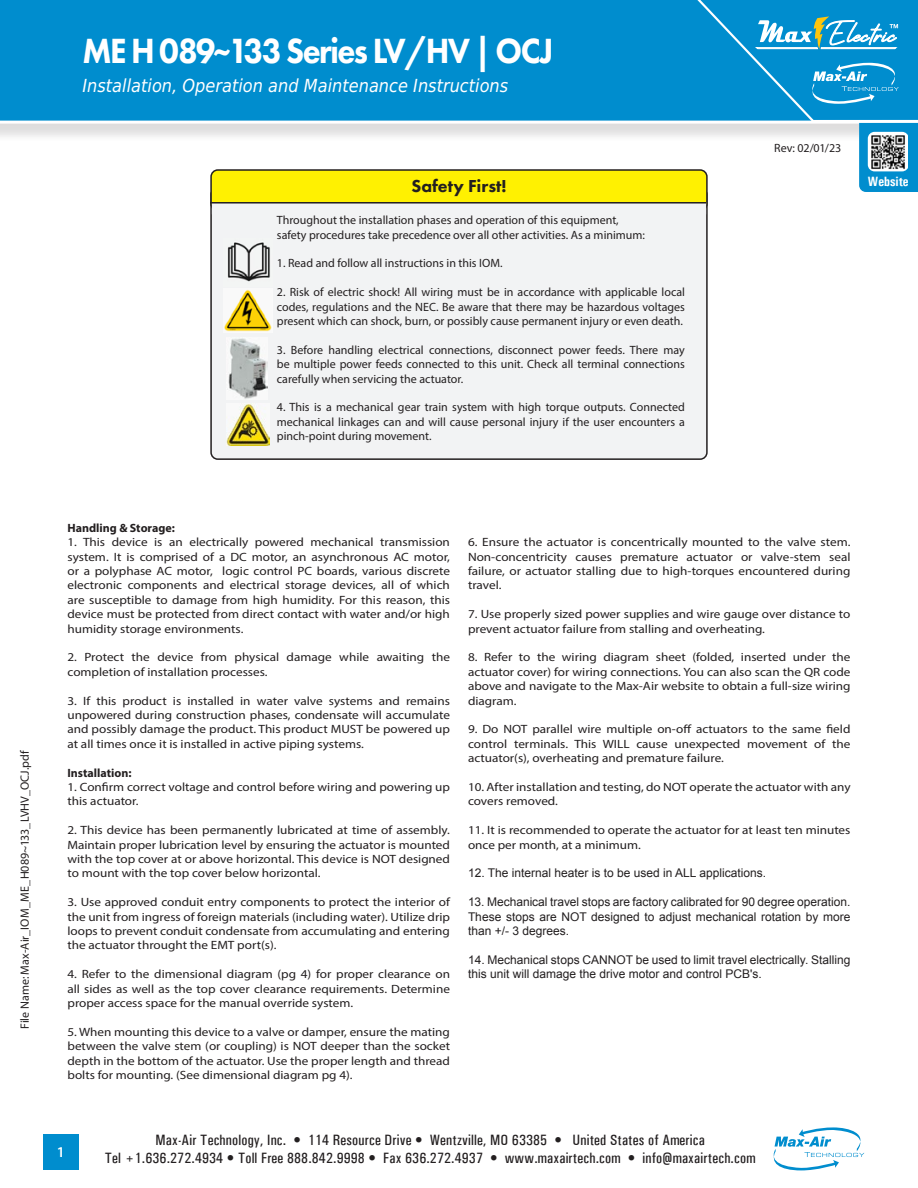
<style>
.page{position:relative;width:918px;height:1188px;background:#fff}
.page>*{position:absolute;margin:0;border:0;box-sizing:border-box;transform-origin:0 0}
.Heading2{font:800 36.3px "Futura PT";letter-spacing:-.05em;color:#fff;scale:.91 1}
.Heading2-2{font:italic 18px "DejaVu Sans Condensed";color:#fff}
.t1{font:800 18px "Futura PT";color:#231f20}
.Table_Style{font:500 condensed 15px "Univers";letter-spacing:.01em;color:#231f20}
.Heading2-3{font:600 15px "Myriad Pro";color:#fff}
.t2{font:700 condensed 13.5px "Univers";color:#fff}
.t3{font:12px/14.4px "Myriad Pro";color:#231f20;text-align:justify;scale:1.1 1}
.t4{font:12px/14.4px "Myriad Pro";color:#231f20;text-align:justify}
.t5{font:12px/14.4px "Arial";color:#231f20;text-align:justify}
.t6{font:700 12px "Myriad Pro";color:#231f20}
</style>
<div class="page">
<div style="left:0;top:0;width:918px;height:142px;background:#231f20;opacity:.15"></div>
<div style="left:0;top:0;width:656px;height:124px;background:#008dce"></div>
<div style="left:859px;top:111px;width:59px;height:81px;background:#008dce;border-radius:7px"></div>
<img style="left:868px;top:132px;width:40px;height:39px">
<div style="left:909px;top:112px;width:9px;height:80px;background:#008dce"></div>
<svg style="left:656px;top:0;width:262px;height:124px"></svg>
<svg style="left:774px;top:1128px;width:90px;height:42px"></svg>
<div style="left:43px;top:1134px;width:35px;height:35px;background:#008dce"></div>
<div style="left:211px;top:188px;width:496px;height:271px;background:#f2f3f4;border-radius:7px"></div>
<div style="left:210px;top:187px;width:498px;height:273px;border:2px solid #231f20;border-radius:7px"></div>
<div style="left:211px;top:170px;width:496px;height:41px;background:#fff101;border-radius:7px"></div>
<div style="left:210px;top:169px;width:498px;height:42px;border:2px solid #231f20;border-radius:7px"></div>
<img style="left:224px;top:242px;width:48px;height:89px">
<img style="left:226px;top:404px;width:44px;height:41px">
<img style="left:226px;top:338px;width:41px;height:61px">
<div style="left:212px;top:203px;width:494px;height:11px;background:#f2f3f4"></div>
<hr style="left:210px;top:202px;width:496px;height:2px;background:#231f20">
<p class="Heading2" style="left:82px;top:28px;width:519px">ME H 089~133 Series LV/HV | OCJ</p>
<p class="Heading2-2" style="left:82px;top:72px;width:427px">Installation, Operation and Maintenance Instructions</p>
<p class="t1" style="left:411px;top:175px;width:97px">Safety First!</p>
<p class="t4" style="left:277px;top:213px;width:370px">Throughout the installation phases and operation of this equipment, safety procedures take precedence over all other activities. As a minimum:</p>
<p class="t4" style="left:277px;top:256px;width:227px">1. Read and follow all instructions in this IOM.</p>
<p class="t4" style="left:277px;top:285px;width:410px">2. Risk of electric shock! All wiring must be in accordance with applicable local codes, regulations and the NEC. Be aware that there may be hazardous voltages present which can shock, burn, or possibly cause permanent injury or even death.</p>
<p class="t4" style="left:277px;top:342px;width:410px">3. Before handling electrical connections, disconnect power feeds. There may be multiple power feeds connected to this unit. Check all terminal connections carefully when servicing the actuator.</p>
<p class="t4" style="left:277px;top:400px;width:410px">4. This is a mechanical gear train system with high torque outputs. Connected mechanical linkages can and will cause personal injury if the user encounters a pinch-point during movement.</p>
<p class="t4" style="left:774px;top:141px;width:69px">Rev: 02/01/23</p>
<p class="t2" style="left:868px;top:173px;width:42px">Website</p>
<p class="t4" style="left:17px;top:1029px;width:281px;rotate:-90deg">File Name: Max-Air_IOM_ME_H089~133_LVHV_OCJ.pdf</p>
<p class="t6" style="left:68px;top:520px;width:109px">Handling &amp; Storage:</p>
<p class="t3" style="left:68px;top:535px;width:349px">1. This device is an electrically powered mechanical transmission system. It is comprised of a DC motor, an asynchronous AC motor, or a polyphase AC motor, logic control PC boards, various discrete electronic components and electrical storage devices, all of which are susceptible to damage from high humidity. For this reason, this device must be protected from direct contact with water and/or high humidity storage environments.</p>
<p class="t3" style="left:68px;top:650px;width:349px">2. Protect the device from physical damage while awaiting the completion of installation processes.</p>
<p class="t3" style="left:68px;top:693px;width:349px">3. If this product is installed in water valve systems and remains unpowered during construction phases, condensate will accumulate and possibly damage the product. This product MUST be powered up at all times once it is installed in active piping systems.</p>
<p class="t6" style="left:68px;top:765px;width:66px">Installation:</p>
<p class="t3" style="left:68px;top:780px;width:349px">1. Confirm correct voltage and control before wiring and powering up this actuator.</p>
<p class="t3" style="left:68px;top:823px;width:349px">2. This device has been permanently lubricated at time of assembly.<br>Maintain proper lubrication level by ensuring the actuator is mounted with the top cover at or above horizontal. This device is NOT designed to mount with the top cover below horizontal.</p>
<p class="t3" style="left:68px;top:895px;width:349px">3. Use approved conduit entry components to protect the interior of the unit from ingress of foreign materials (including water). Utilize drip loops to prevent conduit condensate from accumulating and entering the actuator throught the EMT port(s).</p>
<p class="t3" style="left:68px;top:967px;width:349px">4. Refer to the dimensional diagram (pg 4) for proper clearance on all sides as well as the top cover clearance requirements. Determine proper access space for the manual override system.</p>
<p class="t3" style="left:68px;top:1024px;width:349px">5. When mounting this device to a valve or damper, ensure the mating between the valve stem (or coupling) is NOT deeper than the socket depth in the bottom of the actuator. Use the proper length and thread bolts for mounting. (See dimensional diagram pg 4).</p>
<p class="t3" style="left:468px;top:535px;width:349px">6. Ensure the actuator is concentrically mounted to the valve stem.<br>Non-concentricity causes premature actuator or valve-stem seal failure, or actuator stalling due to high-torques encountered during travel.</p>
<p class="t3" style="left:468px;top:607px;width:349px">7. Use properly sized power supplies and wire gauge over distance to prevent actuator failure from stalling and overheating.</p>
<p class="t3" style="left:468px;top:650px;width:349px">8. Refer to the wiring diagram sheet (folded, inserted under the actuator cover) for wiring connections. You can also scan the QR code above and navigate to the Max-Air website to obtain a full-size wiring diagram.</p>
<p class="t3" style="left:468px;top:722px;width:349px">9. Do NOT parallel wire multiple on-off actuators to the same field control terminals. This WILL cause unexpected movement of the actuator(s), overheating and premature failure.</p>
<p class="t3" style="left:468px;top:780px;width:349px">10. After installation and testing, do NOT operate the actuator with any covers removed.</p>
<p class="t3" style="left:468px;top:823px;width:349px">11. It is recommended to operate the actuator for at least ten minutes once per month, at a minimum.</p>
<p class="t5" style="left:468px;top:866px;width:300px">12. The internal heater is to be used in ALL applications.</p>
<p class="t5" style="left:468px;top:895px;width:384px">13. Mechanical travel stops are factory calibrated for 90 degree operation.<br>These stops are NOT designed to adjust mechanical rotation by more than +/- 3 degrees.</p>
<p class="t5" style="left:468px;top:952px;width:384px">14. Mechanical stops CANNOT be used to limit travel electrically. Stalling this unit will damage the drive motor and control PCB's.</p>
<p class="Heading2-3" style="left:57px;top:1143px;width:10px">1</p>
<p class="Table_Style" style="left:155px;top:1131px;width:551px">Max-Air Technology, Inc. • 114 Resource Drive • Wentzville, MO 63385 • United States of America</p>
<p class="Table_Style" style="left:105px;top:1149px;width:652px">Tel +1.636.272.4934 • Toll Free 888.842.9998 • Fax 636.272.4937 • www.maxairtech.com • info@maxairtech.com</p>
</div>
